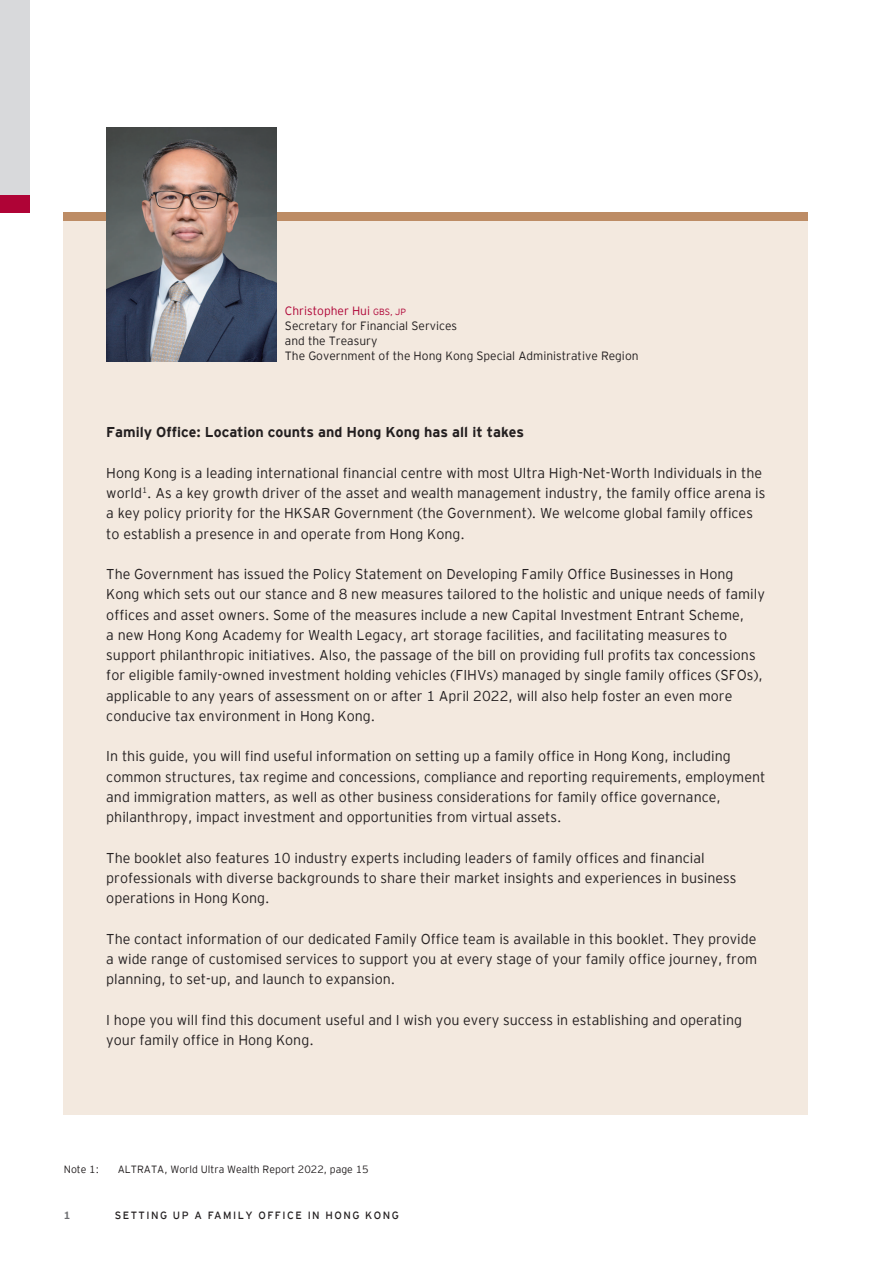
<style>
.page{position:relative;width:893px;height:1263px;background:#fff}
.page>*{position:absolute;margin:0;border:0;box-sizing:border-box;transform-origin:0 0}
._00_txt{font:300 14.25px/20.2px "EY Interstate";color:#231f20}
._00_txt-2{font:700 14.25px "EY Interstate";color:#231f20}
._00_txt-3{font:300 12px "EY Interstate";color:#231f20}
._00_txt-4{font:300 12px "EY Interstate";color:#af0336}
._06_Notes{font:300 10.5px "EY Interstate";color:#231f20}
.t1{font:10.5px "EY Interstate";letter-spacing:.14em;color:#231f20}
.t2{font:700 10.5px "EY Interstate";color:#6c6d70}
.s1{font-size:9px}
</style>
<div class="page">
<div style="left:0;top:0;width:30px;height:213px;background:#d8d9db"></div>
<div style="left:0;top:196px;width:30px;height:17px;background:#af0336"></div>
<div style="left:64px;top:221px;width:744px;height:893px;background:#f3e9df"></div>
<div style="left:64px;top:213px;width:744px;height:8px;background:#bd8c65"></div>
<img style="left:106px;top:128px;width:170px;height:233px">
<p class="_00_txt-4" style="left:285px;top:302px;width:123px">Christopher Hui <span class="s1">GBS, JP</span></p>
<p class="_00_txt-3" style="left:285px;top:317px;width:174px">Secretary for Financial Services</p>
<p class="_00_txt-3" style="left:285px;top:332px;width:94px">and the Treasury</p>
<p class="_00_txt-3" style="left:285px;top:347px;width:355px">The Government of the Hong Kong Special Administrative Region</p>
<p class="_00_txt-2" style="left:106px;top:422px;width:419px">Family Office: Location counts and Hong Kong has all it takes</p>
<p class="_00_txt" style="left:106px;top:462px;width:661px">Hong Kong is a leading international financial centre with most Ultra High-Net-Worth Individuals in the world<sup>1</sup>. As a key growth driver of the asset and wealth management industry, the family office arena is a key policy priority for the HKSAR Government (the Government). We welcome global family offices to establish a presence in and operate from Hong Kong.</p>
<p class="_00_txt" style="left:106px;top:563px;width:660px">The Government has issued the Policy Statement on Developing Family Office Businesses in Hong Kong which sets out our stance and 8 new measures tailored to the holistic and unique needs of family offices and asset owners. Some of the measures include a new Capital Investment Entrant Scheme,<br>a new Hong Kong Academy for Wealth Legacy, art storage facilities, and facilitating measures to support philanthropic initiatives. Also, the passage of the bill on providing full profits tax concessions for eligible family-owned investment holding vehicles (FIHVs) managed by single family offices (SFOs), applicable to any years of assessment on or after 1 April 2022, will also help foster an even more conducive tax environment in Hong Kong.</p>
<p class="_00_txt" style="left:106px;top:745px;width:661px">In this guide, you will find useful information on setting up a family office in Hong Kong, including common structures, tax regime and concessions, compliance and reporting requirements, employment and immigration matters, as well as other business considerations for family office governance, philanthropy, impact investment and opportunities from virtual assets.</p>
<p class="_00_txt" style="left:106px;top:847px;width:632px">The booklet also features 10 industry experts including leaders of family offices and financial professionals with diverse backgrounds to share their market insights and experiences in business operations in Hong Kong.</p>
<p class="_00_txt" style="left:106px;top:928px;width:652px;text-align:justify">The contact information of our dedicated Family Office team is available in this booklet. They provide a wide range of customised services to support you at every stage of your family office journey, from planning, to set-up, and launch to expansion.</p>
<p class="_00_txt" style="left:106px;top:1009px;width:637px">I hope you will find this document useful and I wish you every success in establishing and operating your family office in Hong Kong.</p>
<p class="_06_Notes" style="left:64px;top:1161px;width:37px">Note 1:</p>
<p class="_06_Notes" style="left:118px;top:1161px;width:252px">ALTRATA, World Ultra Wealth Report 2022, page 15</p>
<p class="t2" style="left:64px;top:1207px;width:8px">1</p>
<p class="t1" style="left:115px;top:1207px;width:286px">SETTING UP A FAMILY OFFICE IN HONG KONG</p>
</div>
